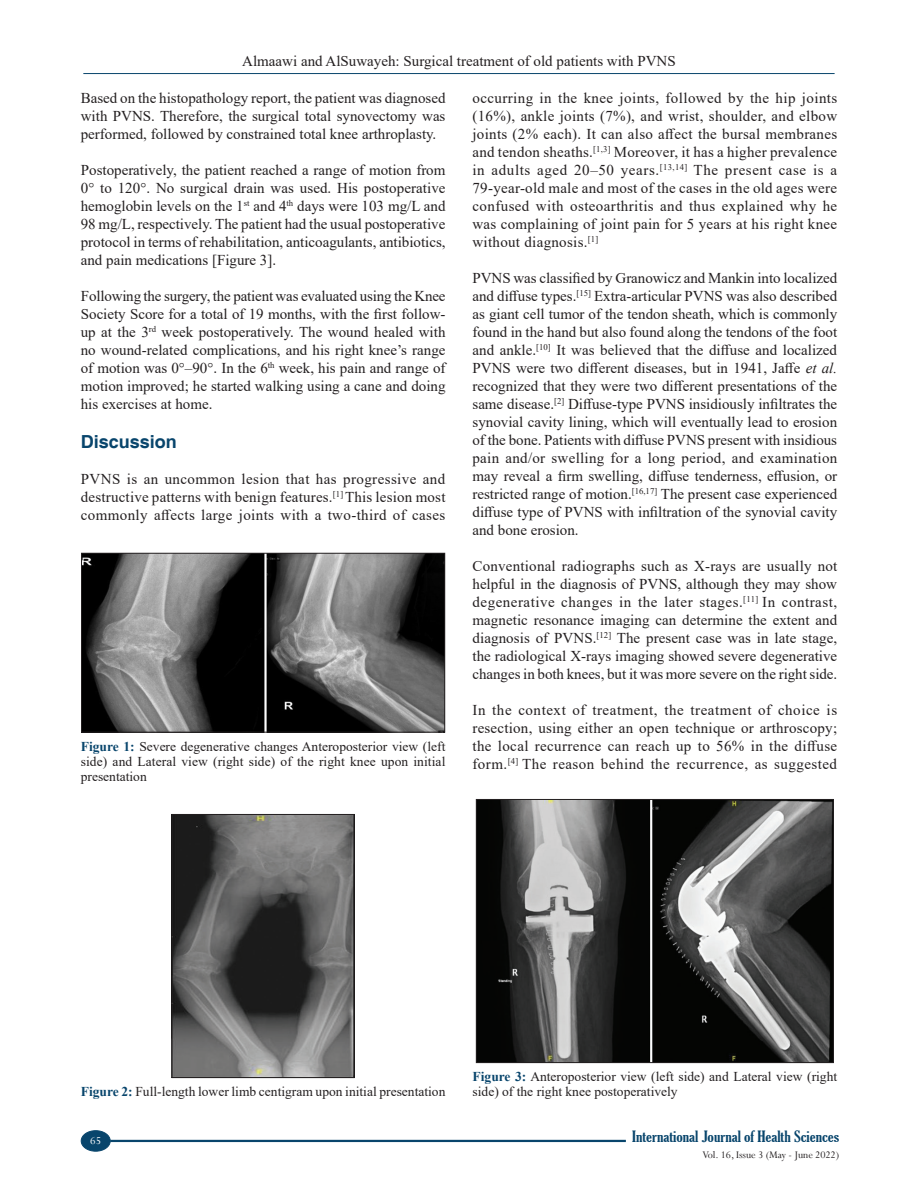
<style>
.page{position:relative;width:918px;height:1188px;background:#fff}
.page>*{position:absolute;margin:0;border:0;box-sizing:border-box;transform-origin:0 0}
.t1{font:700 18px "Helvetica";color:#08456c}
.TX{font:15px/18px "Times New Roman";color:#231f20;text-align:justify}
.RF_RECTO{font:extra-condensed 15px "Gloucester";color:#08456c;scale:1.25 1}
.FGC{font:13.5px/15px "Times New Roman";color:#231f20;text-align:justify}
.FOLIO{font:12px "Perpetua";color:#fff}
.RE_VERSO_1{font:11.25px "Perpetua";letter-spacing:-.005em;color:#231f20}
.s1{font-weight:700;color:#08456c}
.s2{font-style:italic}
</style>
<div class="page">
<hr style="left:83px;top:73px;width:752px;height:1px;background:#08456c">
<hr style="left:110px;top:1140px;width:516px;height:2px;background:#08456c">
<div style="left:81px;top:1131px;width:29px;height:20px;background:#08456c;border-radius:50%"></div>
<div style="left:81px;top:1130px;width:30px;height:22px;border:1px solid #08456c;border-radius:50%"></div>
<img style="left:174px;top:816px;width:178px;height:260px">
<div style="left:172px;top:814px;width:182px;height:264px;border:1px solid #231f20"></div>
<img style="left:83px;top:555px;width:360px;height:175px">
<div style="left:81px;top:553px;width:364px;height:179px;border:1px solid #231f20"></div>
<img style="left:478px;top:801px;width:354px;height:260px">
<div style="left:476px;top:799px;width:358px;height:264px;border:1px solid #231f20"></div>
<p class="TX" style="left:242px;top:51px;width:435px">Almaawi and AlSuwayeh: Surgical treatment of old patients with PVNS</p>
<p class="TX" style="left:81px;top:88px;width:366px">Based on the histopathology report, the patient was diagnosed with PVNS. Therefore, the surgical total synovectomy was performed, followed by constrained total knee arthroplasty.</p>
<p class="TX" style="left:81px;top:160px;width:366px">Postoperatively, the patient reached a range of motion from 0° to 120°. No surgical drain was used. His postoperative hemoglobin levels on the 1<sup>st</sup> and 4<sup>th</sup> days were 103 mg/L and 98 mg/L, respectively. The patient had the usual postoperative protocol in terms of rehabilitation, anticoagulants, antibiotics, and pain medications [Figure 3].</p>
<p class="TX" style="left:81px;top:286px;width:366px">Following the surgery, the patient was evaluated using the Knee Society Score for a total of 19 months, with the first follow&shy;up at the 3<sup>rd</sup> week postoperatively. The wound healed with no wound-related complications, and his right knee’s range of motion was 0°–90°. In the 6<sup>th</sup> week, his pain and range of motion improved; he started walking using a cane and doing his exercises at home.</p>
<h1 class="t1" style="left:81px;top:431px;width:98px">Discussion</h1>
<p class="TX" style="left:81px;top:469px;width:366px">PVNS is an uncommon lesion that has progressive and destructive patterns with benign features.<sup>[1]</sup> This lesion most commonly affects large joints with a two-third of cases</p>
<p class="FGC" style="left:81px;top:738px;width:366px"><span class="s1">Figure 1:</span> Severe degenerative changes Anteroposterior view (left side) and Lateral view (right side) of the right knee upon initial presentation</p>
<p class="TX" style="left:472px;top:88px;width:366px">occurring in the knee joints, followed by the hip joints (16%), ankle joints (7%), and wrist, shoulder, and elbow joints (2% each). It can also affect the bursal membranes and tendon sheaths.<sup>[1,3]</sup> Moreover, it has a higher prevalence in adults aged 20–50 years.<sup>[13,14]</sup> The present case is a 79-year-old male and most of the cases in the old ages were confused with osteoarthritis and thus explained why he was complaining of joint pain for 5 years at his right knee without diagnosis.<sup>[1]</sup></p>
<p class="TX" style="left:472px;top:268px;width:366px">PVNS was classified by Granowicz and Mankin into localized and diffuse types.<sup>[15]</sup> Extra-articular PVNS was also described as giant cell tumor of the tendon sheath, which is commonly found in the hand but also found along the tendons of the foot and ankle.<sup>[10]</sup> It was believed that the diffuse and localized PVNS were two different diseases, but in 1941, Jaffe <span class="s2">et al. </span>recognized that they were two different presentations of the same disease.<sup>[2]</sup> Diffuse-type PVNS insidiously infiltrates the synovial cavity lining, which will eventually lead to erosion of the bone. Patients with diffuse PVNS present with insidious pain and/or swelling for a long period, and examination may reveal a firm swelling, diffuse tenderness, effusion, or restricted range of motion.<sup>[16,17]</sup> The present case experienced diffuse type of PVNS with infiltration of the synovial cavity and bone erosion.</p>
<p class="TX" style="left:472px;top:556px;width:366px">Conventional radiographs such as X-rays are usually not helpful in the diagnosis of PVNS, although they may show degenerative changes in the later stages.<sup>[11]</sup> In contrast, magnetic resonance imaging can determine the extent and diagnosis of PVNS.<sup>[12]</sup> The present case was in late stage, the radiological X-rays imaging showed severe degenerative changes in both knees, but it was more severe on the right side.</p>
<p class="TX" style="left:472px;top:700px;width:366px">In the context of treatment, the treatment of choice is resection, using either an open technique or arthroscopy; the local recurrence can reach up to 56% in the diffuse form.<sup>[4]</sup> The reason behind the recurrence, as suggested</p>
<p class="FGC" style="left:81px;top:1084px;width:366px"><span class="s1">Figure 2:</span> Full-length lower limb centigram upon initial presentation</p>
<p class="FGC" style="left:473px;top:1069px;width:366px"><span class="s1">Figure 3:</span> Anteroposterior view (left side) and Lateral view (right side) of the right knee postoperatively</p>
<p class="FOLIO" style="left:90px;top:1133px;width:12px">65</p>
<p class="RF_RECTO" style="left:632px;top:1128px;width:167px">International Journal of Health Sciences</p>
<p class="RE_VERSO_1" style="left:702px;top:1148px;width:138px">Vol. 16, Issue 3 (May - June 2022)</p>
</div>
